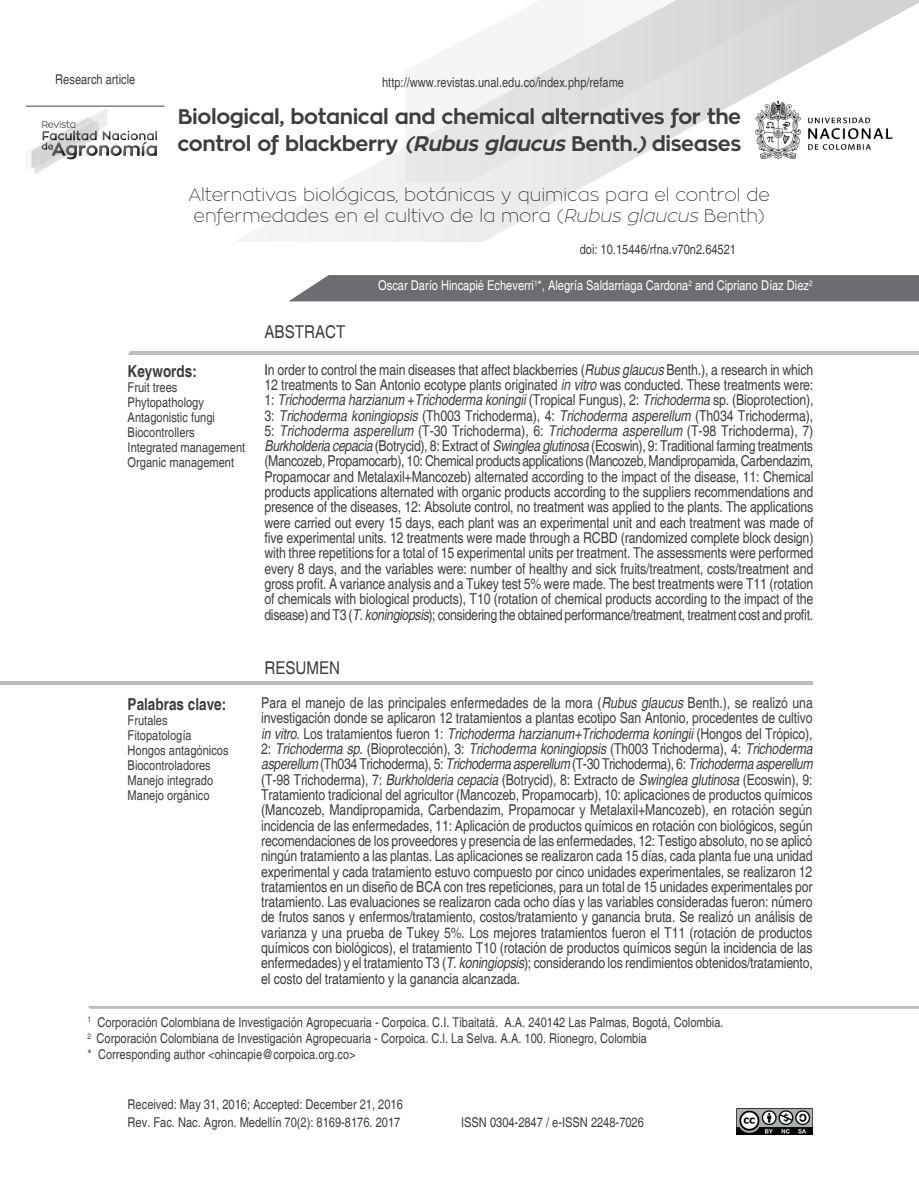
<style>
.page{position:relative;width:919px;height:1183px;background:#fff}
.page>*{position:absolute;margin:0;border:0;box-sizing:border-box;transform-origin:0 0}
.t1{font:700 21px/27px "Zona Pro";letter-spacing:-.02em;color:#3e3e3f}
.t2{font:100 18px/21px "Zona Pro";color:#231f20}
.t3{font:condensed 17.7px "Helvetica";color:#3e3e3f;scale:1.05 1}
.t4{font:700 condensed 16.5px "Helvetica";color:#3e3e3f}
.t5{font:condensed 15px/15.3px "Helvetica";letter-spacing:-.02em;color:#3e3e3f;text-align:justify}
.t6{font:condensed 13.5px/15px "Helvetica";color:#3e3e3f}
.t7{font:condensed 13.5px "Helvetica";color:#fff}
.s1{font-style:italic}
.s2{color:#231f20}
</style>
<div class="page">
<svg style="left:237px;top:0;width:681px;height:242px"></svg>
<img style="left:405px;top:0;width:397px;height:182px">
<div style="left:289px;top:275px;width:629px;height:26px;background:#6c6d70"></div>
<hr style="left:128px;top:351px;width:790px;height:4px;background:#bcbdc0">
<hr style="left:88px;top:1006px;width:830px;height:2px;background:#bcbdc0">
<img style="left:736px;top:1108px;width:76px;height:26px">
<hr style="left:0;top:681px;width:812px;height:3px;background:#bcbdc0">
<img style="left:31px;top:108px;width:126px;height:66px">
<hr style="left:26px;top:105px;width:139px;height:2px;background:#808285">
<img style="left:749px;top:92px;width:146px;height:70px">
<p class="t6" style="left:55px;top:72px;width:81px">Research article</p>
<p class="t6" style="left:382px;top:75px;width:243px">http://www.revistas.unal.edu.co/index.php/refame</p>
<h1 class="t1" style="left:177px;top:103px;width:565px">Biological, botanical and chemical alternatives for the control of blackberry <span class="s1">(Rubusglaucus</span>Benth<span class="s1">.)</span>diseases</h1>
<p class="t2" style="left:188px;top:183px;width:583px">Alternativas biológicas, botánicas y quimicas para el control de enfermedades en el cultivo de la mora (<span class="s1">Rubus glaucus</span> Benth)</p>
<p class="t6" style="left:579px;top:241px;width:158px">doi: 10.15446/rfna.v70n2.64521</p>
<p class="t4" style="left:128px;top:361px;width:71px">Keywords:</p>
<p class="t6" style="left:128px;top:379px;width:119px">Fruit trees<br>Phytopathology<br>Antagonistic fungi<br>Biocontrollers<br>Integrated management<br>Organic management</p>
<p class="t4" style="left:128px;top:694px;width:100px">Palabras clave:</p>
<p class="t6" style="left:128px;top:713px;width:102px">Frutales<br>Fitopatología<br>Hongos antagónicos<br>Biocontroladores<br>Manejo integrado<br>Manejo orgánico</p>
<p class="t3" style="left:264px;top:321px;width:78px">ABSTRACT</p>
<p class="t7" style="left:378px;top:278px;width:436px">Oscar Darío Hincapié Echeverri<sup>1</sup>*, Alegría Saldarriaga Cardona<sup>2</sup> and Cipriano Díaz Diez<sup>2</sup></p>
<p class="t5" style="left:264px;top:362px;width:550px"><span class="s2">I</span>n order to control the main diseases that affect blackberries (<span class="s1">Rubus glaucus</span> Benth.), a research in which 12 treatments to San Antonio ecotype plants originated <span class="s1">in vitro</span> was conducted. These treatments were:<br>1: <span class="s1">Trichoderma harzianum</span> +<span class="s1">Trichoderma koningii</span> (Tropical Fungus), 2: <span class="s1">Trichoderma</span> sp. (Bioprotection), 3: <span class="s1">Trichoderma koningiopsis</span> (Th003 Trichoderma), 4: <span class="s1">Trichoderma asperellum</span> (Th034 Trichoderma), 5: <span class="s1">Trichoderma asperellum</span> (T-30 Trichoderma), 6: <span class="s1">Trichoderma asperellum</span> (T-98 Trichoderma), 7)<br><span class="s1">Burkholderia cepacia</span> (Botrycid), 8: Extract of <span class="s1">Swinglea glutinosa</span> (Ecoswin), 9: Traditional farming treatments (Mancozeb, Propamocarb), 10: Chemical products applications (Mancozeb, Mandipropamida, Carbendazim, Propamocar and Metalaxil+Mancozeb) alternated according to the impact of the disease, 11: Chemical products applications alternated with organic products according to the suppliers recommendations and presence of the diseases, 12: Absolute control, no treatment was applied to the plants. The applications were carried out every 15 days, each plant was an experimental unit and each treatment was made of five experimental units. 12 treatments were made through a RCBD (randomized complete block design) with three repetitions for a total of 15 experimental units per treatment. The assessments were performed every 8 days, and the variables were: number of healthy and sick fruits/treatment, costs/treatment and gross profit. A variance analysis and a Tukey test 5% were made. The best treatments were T11 (rotation of chemicals with biological products), T10 (rotation of chemical products according to the impact of the disease) and T3 (<span class="s1">T. koningiopsis</span>); considering the obtained performance/treatment, treatment cost and profit.</p>
<p class="t3" style="left:264px;top:657px;width:74px">RESUMEN</p>
<p class="t5" style="left:261px;top:695px;width:553px">Para el manejo de las principales enfermedades de la mora (<span class="s1">Rubus glaucus</span> Benth.), se realizó una investigación donde se aplicaron 12 tratamientos a plantas ecotipo San Antonio, procedentes de cultivo <span class="s1">in vitro</span>. Los tratamientos fueron 1: <span class="s1">Trichoderma harzianum+Trichoderma koningii</span> (Hongos del Trópico), 2: <span class="s1">Trichoderma sp</span>. (Bioprotección), 3: <span class="s1">Trichoderma koningiopsis</span> (Th003 Trichoderma), 4: <span class="s1">Trichoderma asperellum</span> (Th034 Trichoderma), 5: <span class="s1">Trichoderma asperellum</span> (T-30 Trichoderma), 6: <span class="s1">Trichoderma asperellum </span>(T-98 Trichoderma), 7: <span class="s1">Burkholderia cepacia</span> (Botrycid), 8: Extracto de <span class="s1">Swinglea glutinosa</span> (Ecoswin), 9:<br>Tratamiento tradicional del agricultor (Mancozeb, Propamocarb), 10: aplicaciones de productos químicos (Mancozeb, Mandipropamida, Carbendazim, Propamocar y Metalaxil+Mancozeb), en rotación según incidencia de las enfermedades, 11: Aplicación de productos químicos en rotación con biológicos, según recomendaciones de los proveedores y presencia de las enfermedades, 12: Testigo absoluto, no se aplicó ningún tratamiento a las plantas. Las aplicaciones se realizaron cada 15 días, cada planta fue una unidad experimental y cada tratamiento estuvo compuesto por cinco unidades experimentales, se realizaron 12 tratamientos en un diseño de BCA con tres repeticiones, para un total de 15 unidades experimentales por tratamiento. Las evaluaciones se realizaron cada ocho días y las variables consideradas fueron: número de frutos sanos y enfermos/tratamiento, costos/tratamiento y ganancia bruta. Se realizó un análisis de varianza y una prueba de Tukey 5%. Los mejores tratamientos fueron el T11 (rotación de productos químicos con biológicos), el tratamiento T10 (rotación de productos químicos según la incidencia de las enfermedades) y el tratamiento T3 (<span class="s1">T. koningiopsis</span>); considerando los rendimientos obtenidos/tratamiento, el costo del tratamiento y la ganancia alcanzada.</p>
<p class="t6" style="left:88px;top:1013px;width:637px;line-height:16.2px"><sup>1</sup> Corporación Colombiana de Investigación Agropecuaria - Corpoica. C.I. Tibaitatá. A.A. 240142 Las Palmas, Bogotá, Colombia.<br><sup>2</sup> Corporación Colombiana de Investigación Agropecuaria - Corpoica. C.l. La Selva. A.A. 100. Rionegro, Colombia<br>* Corresponding author &lt;ohincapie@corpoica.org.co&gt;</p>
<p class="t6" style="left:128px;top:1094px;width:277px;line-height:18px">Received: May 31, 2016; Accepted: December 21, 2016<br>Rev. Fac. Nac. Agron. Medellín 70(2): 8169-8176. 2017</p>
<p class="t6" style="left:461px;top:1114px;width:184px">ISSN 0304-2847 / e-ISSN 2248-7026</p>
</div>
